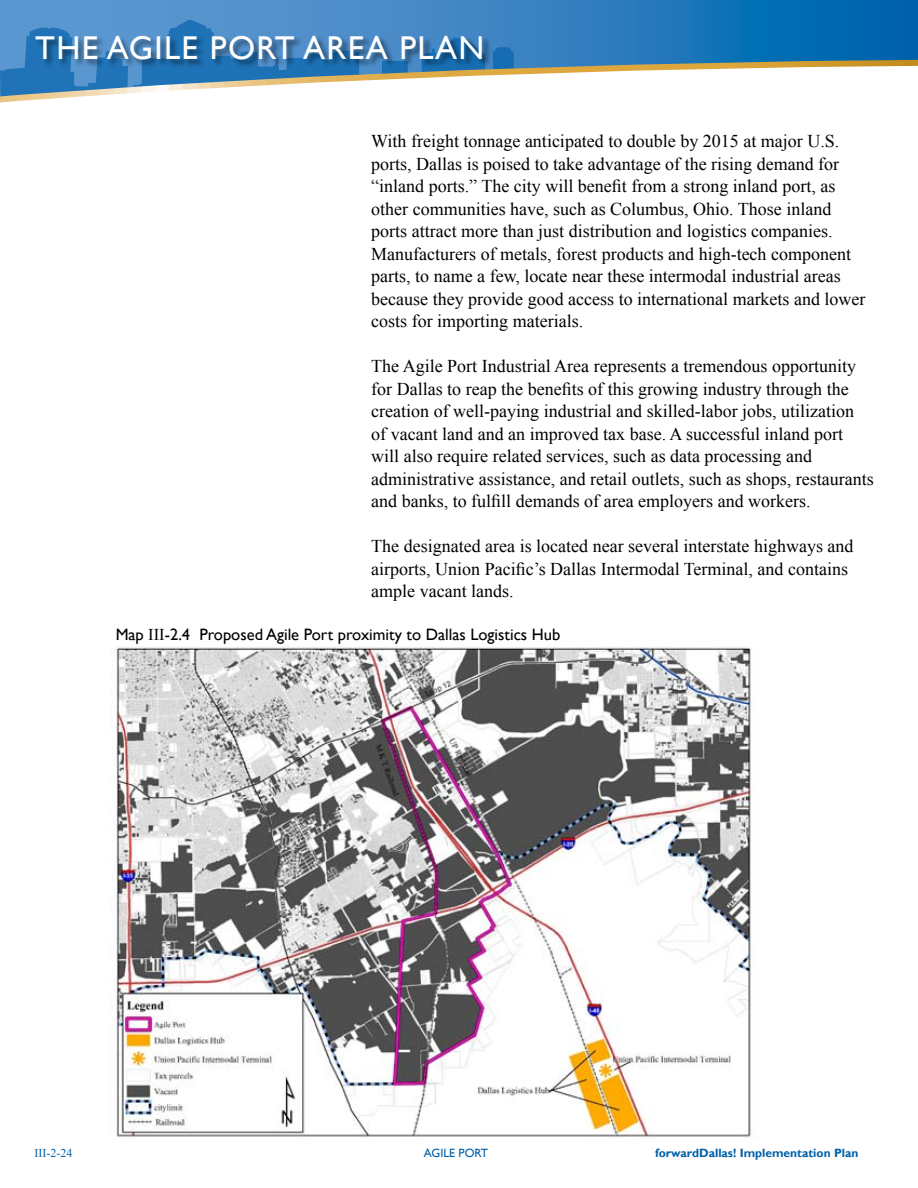
<style>
.page{position:relative;width:918px;height:1188px;background:#fff}
.page>*{position:absolute;margin:0;border:0;box-sizing:border-box;transform-origin:0 0}
.t1{font:33px "Gill Sans";letter-spacing:.04em;color:#fff}
.t2{font:18px/22.5px "Times New Roman";color:#000}
.t3{font:16.5px "Gill Sans";color:#000}
.t4{font:700 12px "Gill Sans";color:#0060a9}
.t5{font:12px "Gill Sans";color:#0060a9}
.t6{font:12px "Times New Roman";color:#0060a9}
.s1{font-family:"Times New Roman"}
</style>
<div class="page">
<svg style="left:1px;top:0;width:917px;height:20px;background:#3783c2"></svg>
<svg style="left:0;top:20px;width:917px;height:39px;background:#287bbc"></svg>
<svg style="left:0;top:59px;width:917px;height:44px"></svg>
<svg style="left:917px;top:20px;width:1px;height:46px"></svg>
<div style="left:35px;top:34px;width:457px;height:36px;background:#000;opacity:.5"></div>
<img style="left:112px;top:646px;width:639px;height:493px">
<h1 class="t1" style="left:35px;top:29px;width:451px">THE AGILE PORT AREA PLAN</h1>
<p class="t2" style="left:371px;top:130px;width:496px">With freight tonnage anticipated to double by 2015 at major U.S. ports, Dallas is poised to take advantage of the rising demand for “inland ports.” The city will benefit from a strong inland port, as other communities have, such as Columbus, Ohio. Those inland ports attract more than just distribution and logistics companies.<br>Manufacturers of metals, forest products and high-tech component parts, to name a few, locate near these intermodal industrial areas because they provide good access to international markets and lower costs for importing materials.</p>
<p class="t2" style="left:371px;top:355px;width:504px">The Agile Port Industrial Area represents a tremendous opportunity for Dallas to reap the benefits of this growing industry through the creation of well-paying industrial and skilled-labor jobs, utilization of vacant land and an improved tax base. A successful inland port will also require related services, such as data processing and administrative assistance, and retail outlets, such as shops, restaurants and banks, to fulfill demands of area employers and workers.</p>
<p class="t2" style="left:371px;top:535px;width:484px">The designated area is located near several interstate highways and airports, Union Pacific’s Dallas Intermodal Terminal, and contains ample vacant lands.</p>
<p class="t3" style="left:116px;top:625px;width:446px">Map <span class="s1">III</span>-2.4 Proposed Agile Port proximity to Dallas Logistics Hub</p>
<p class="t6" style="left:34px;top:1145px;width:39px">III-2-24</p>
<p class="t5" style="left:424px;top:1146px;width:66px">AGILE PORT</p>
<p class="t4" style="left:655px;top:1146px;width:205px">forwardDallas! Implementation Plan</p>
</div>
